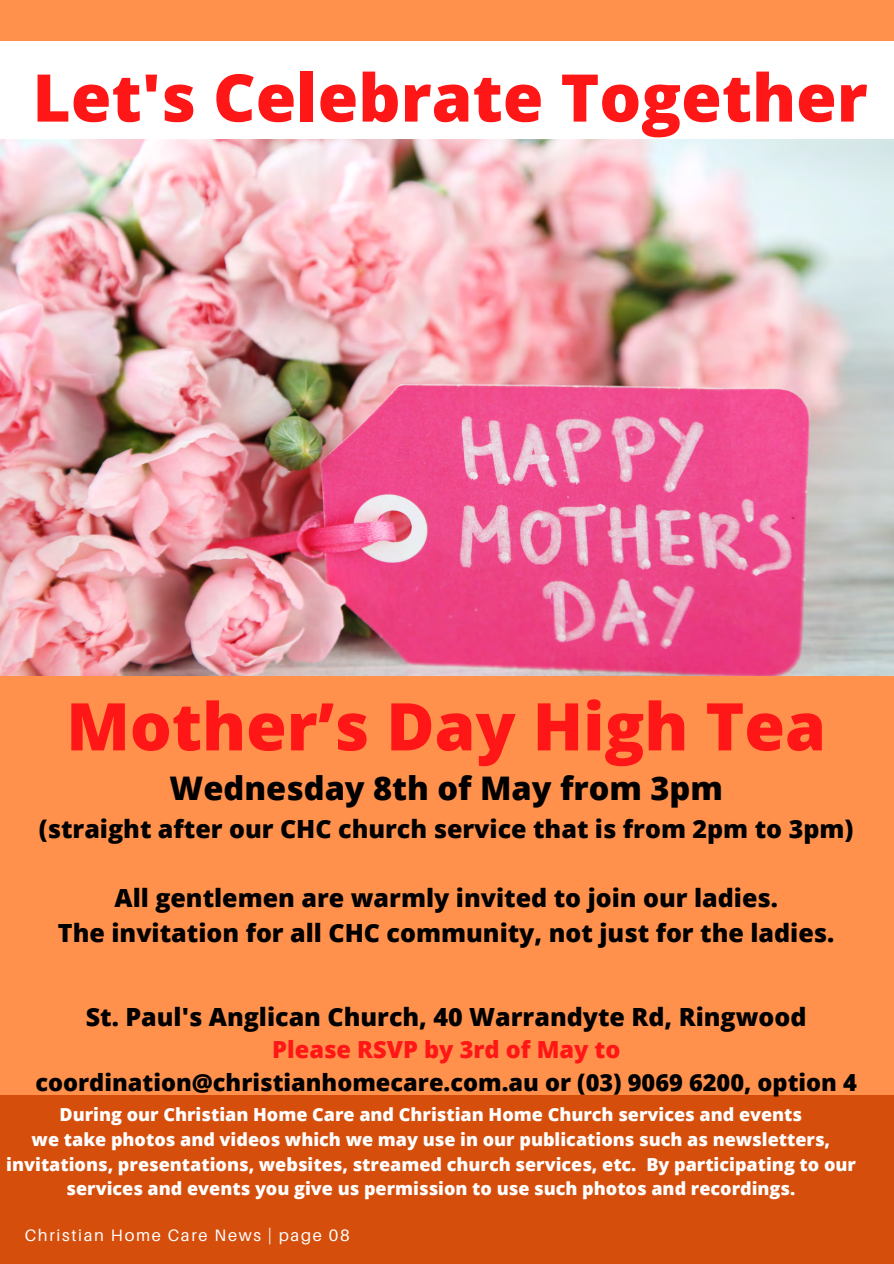
<style>
.page{position:relative;width:894px;height:1264px;background:#fff}
.page>*{position:absolute;margin:0;border:0;box-sizing:border-box;transform-origin:0 0}
.t1{font:800 65.85px "Open Sans";color:#ff1616}
.t2{font:800 32.55px "Open Sans";color:#000}
.t3{font:800 25.05px/34.7px "Open Sans";color:#000;text-align:center}
.t4{font:800 23.55px "Open Sans";color:#000}
.t5{font:800 23.55px "Open Sans";color:#ff1616}
.t6{font:800 18px/24.8px "Open Sans";color:#fff;text-align:center}
.t7{font:16.5px "Aileron";letter-spacing:.1em;color:#fff}
</style>
<div class="page">
<div style="left:0;top:0;width:893px;height:40px;background:#ff914d"></div>
<div style="left:0;top:1208px;width:893px;height:55px;background:#d64e0b"></div>
<div style="left:0;top:1082px;width:893px;height:131px;background:#d64e0b"></div>
<img style="left:0;top:140px;width:893px;height:536px">
<div style="left:0;top:676px;width:893px;height:418px;background:#ff914d"></div>
<h1 class="t1" style="left:32px;top:51px;width:836px">Let's Celebrate Together</h1>
<h1 class="t1" style="left:66px;top:680px;width:761px">Mother’s Day High Tea</h1>
<h2 class="t2" style="left:169px;top:765px;width:554px">Wednesday 8th of May from 3pm</h2>
<h3 class="t3" style="left:39px;top:810px;width:816px">(straight after our CHC church service that is from 2pm to 3pm)</h3>
<h3 class="t3" style="left:58px;top:879px;width:777px">All gentlemen are warmly invited to join our ladies.<br>The invitation for all CHC community, not just for the ladies.</h3>
<h3 class="t3" style="left:86px;top:999px;width:722px">St. Paul's Anglican Church, 40 Warrandyte Rd, Ringwood</h3>
<h3 class="t5" style="left:272px;top:1032px;width:349px">Please RSVP by 3rd of May to</h3>
<h3 class="t4" style="left:35px;top:1065px;width:822px">coordination@christianhomecare.com.au or (03) 9069 6200, option 4</h3>
<p class="t6" style="left:6px;top:1101px;width:851px">During our Christian Home Care and Christian Home Church services and events<br>we take photos and videos which we may use in our publications such as newsletters, invitations, presentations, websites, streamed church services, etc. By participating to our services and events you give us permission to use such photos and recordings.</p>
<p class="t7" style="left:25px;top:1224px;width:326px">Christian Home Care News | page 08</p>
</div>
